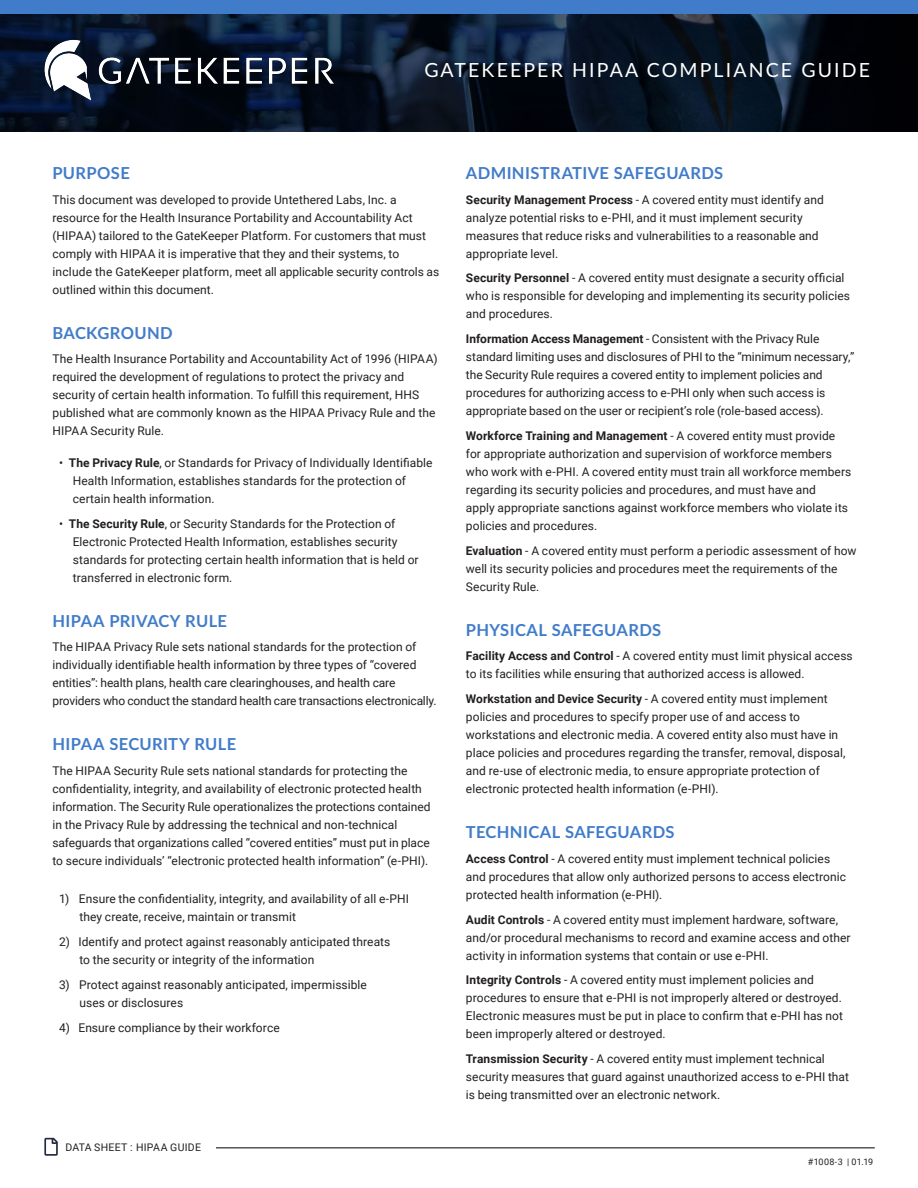
<style>
.page{position:relative;width:918px;height:1188px;background:#fff}
.page>*{position:absolute;margin:0;border:0;box-sizing:border-box;transform-origin:0 0}
.t1{font:19.5px "Lato";letter-spacing:.11em;color:#fff}
.t2{font:700 16.5px "Lato";letter-spacing:.025em;color:#417cca}
.t3{font:12px/18px "Roboto";letter-spacing:.005em;color:#231f20}
.t4{font:10.5px "Roboto";letter-spacing:.025em;color:#231f20}
.t5{font:9px "Roboto";letter-spacing:.015em;color:#231f20}
.s1{font-weight:700}
</style>
<div class="page">
<hr style="left:216px;top:1147px;width:659px;height:1px;background:#000">
<svg style="left:44px;top:1138px;width:14px;height:18px"></svg>
<img style="left:0;top:13px;width:918px;height:119px">
<img style="left:41px;top:36px;width:297px;height:70px">
<div style="left:0;top:0;width:918px;height:13px;background:#417cca"></div>
<p class="t1" style="left:424px;top:56px;width:447px">GATEKEEPER HIPAA COMPLIANCE GUIDE</p>
<p class="t2" style="left:52px;top:161px;width:79px">PURPOSE</p>
<p class="t3" style="left:52px;top:190px;width:388px">This document was developed to provide Untethered Labs, Inc. a resource for the Health Insurance Portability and Accountability Act (HIPAA) tailored to the GateKeeper Platform. For customers that must comply with HIPAA it is imperative that they and their systems, to include the GateKeeper platform, meet all applicable security controls as outlined within this document.</p>
<p class="t2" style="left:52px;top:320px;width:122px">BACKGROUND</p>
<p class="t3" style="left:52px;top:350px;width:387px">The Health Insurance Portability and Accountability Act of 1996 (HIPAA) required the development of regulations to protect the privacy and security of certain health information. To fulfill this requirement, HHS published what are commonly known as the HIPAA Privacy Rule and the HIPAA Security Rule.</p>
<p class="t3" style="left:73px;top:453px;width:361px;text-indent:-14px">• <span class="s1">The Privacy Rule</span>, or Standards for Privacy of Individually Identifiable<br>Health Information, establishes standards for the protection of certain health information.</p>
<p class="t3" style="left:73px;top:514px;width:347px;text-indent:-14px">• <span class="s1">The Security Rule</span>, or Security Standards for the Protection of Electronic Protected Health Information, establishes security standards for protecting certain health information that is held or transferred in electronic form.</p>
<p class="t2" style="left:52px;top:608px;width:176px">HIPAA PRIVACY RULE</p>
<p class="t3" style="left:52px;top:638px;width:386px">The HIPAA Privacy Rule sets national standards for the protection of individually identifiable health information by three types of “covered entities”: health plans, health care clearinghouses, and health care providers who conduct the standard health care transactions electronically.</p>
<p class="t2" style="left:52px;top:732px;width:185px">HIPAA SECURITY RULE</p>
<p class="t3" style="left:52px;top:761px;width:380px">The HIPAA Security Rule sets national standards for protecting the confidentiality, integrity, and availability of electronic protected health information. The Security Rule operationalizes the protections contained in the Privacy Rule by addressing the technical and non-technical safeguards that organizations called “covered entities” must put in place to secure individuals’ “electronic protected health information” (e-PHI).</p>
<p class="t3" style="left:80px;top:890px;width:331px;text-indent:-20px">1) Ensure the confidentiality, integrity, and availability of all e-PHI they create, receive, maintain or transmit</p>
<p class="t3" style="left:80px;top:932px;width:312px;text-indent:-20px">2) Identify and protect against reasonably anticipated threats to the security or integrity of the information</p>
<p class="t3" style="left:80px;top:975px;width:289px;text-indent:-20px">3) Protect against reasonably anticipated, impermissible uses or disclosures</p>
<p class="t3" style="left:59px;top:1018px;width:222px">4) Ensure compliance by their workforce</p>
<p class="t4" style="left:66px;top:1140px;width:137px">DATA SHEET : HIPAA GUIDE</p>
<p class="t2" style="left:466px;top:161px;width:259px">ADMINISTRATIVE SAFEGUARDS</p>
<p class="t3" style="left:466px;top:190px;width:359px"><span class="s1">Security Management Process</span> - A covered entity must identify and analyze potential risks to e-PHI, and it must implement security measures that reduce risks and vulnerabilities to a reasonable and appropriate level.</p>
<p class="t3" style="left:466px;top:269px;width:386px"><span class="s1">Security Personnel</span> - A covered entity must designate a security official who is responsible for developing and implementing its security policies and procedures.</p>
<p class="t3" style="left:466px;top:329px;width:390px"><span class="s1">Information Access Management</span> - Consistent with the Privacy Rule standard limiting uses and disclosures of PHI to the “minimum necessary,” the Security Rule requires a covered entity to implement policies and procedures for authorizing access to e-PHI only when such access is appropriate based on the user or recipient’s role (role-based access).</p>
<p class="t3" style="left:466px;top:426px;width:387px"><span class="s1">Workforce Training and Management</span> - A covered entity must provide for appropriate authorization and supervision of workforce members who work with e-PHI. A covered entity must train all workforce members regarding its security policies and procedures, and must have and<br>apply appropriate sanctions against workforce members who violate its policies and procedures.</p>
<p class="t3" style="left:466px;top:541px;width:392px"><span class="s1">Evaluation</span> - A covered entity must perform a periodic assessment of how well its security policies and procedures meet the requirements of the<br>Security Rule.</p>
<p class="t2" style="left:466px;top:617px;width:197px">PHYSICAL SAFEGUARDS</p>
<p class="t3" style="left:466px;top:647px;width:388px"><span class="s1">Facility Access and Control</span> - A covered entity must limit physical access to its facilities while ensuring that authorized access is allowed.</p>
<p class="t3" style="left:466px;top:689px;width:381px"><span class="s1">Workstation and Device Security</span> - A covered entity must implement policies and procedures to specify proper use of and access to workstations and electronic media. A covered entity also must have in place policies and procedures regarding the transfer, removal, disposal, and re-use of electronic media, to ensure appropriate protection of electronic protected health information (e-PHI).</p>
<p class="t2" style="left:466px;top:820px;width:210px">TECHNICAL SAFEGUARDS</p>
<p class="t3" style="left:466px;top:849px;width:382px"><span class="s1">Access Control</span> - A covered entity must implement technical policies and procedures that allow only authorized persons to access electronic protected health information (e-PHI).</p>
<p class="t3" style="left:466px;top:910px;width:386px"><span class="s1">Audit Controls</span> - A covered entity must implement hardware, software, and/or procedural mechanisms to record and examine access and other activity in information systems that contain or use e-PHI.</p>
<p class="t3" style="left:466px;top:971px;width:378px"><span class="s1">Integrity Controls</span> - A covered entity must implement policies and procedures to ensure that e-PHI is not improperly altered or destroyed.<br>Electronic measures must be put in place to confirm that e-PHI has not been improperly altered or destroyed.</p>
<p class="t3" style="left:466px;top:1049px;width:385px"><span class="s1">Transmission Security</span> - A covered entity must implement technical security measures that guard against unauthorized access to e-PHI that is being transmitted over an electronic network.</p>
<p class="t5" style="left:808px;top:1156px;width:67px">#1008-3 | 01.19</p>
</div>
